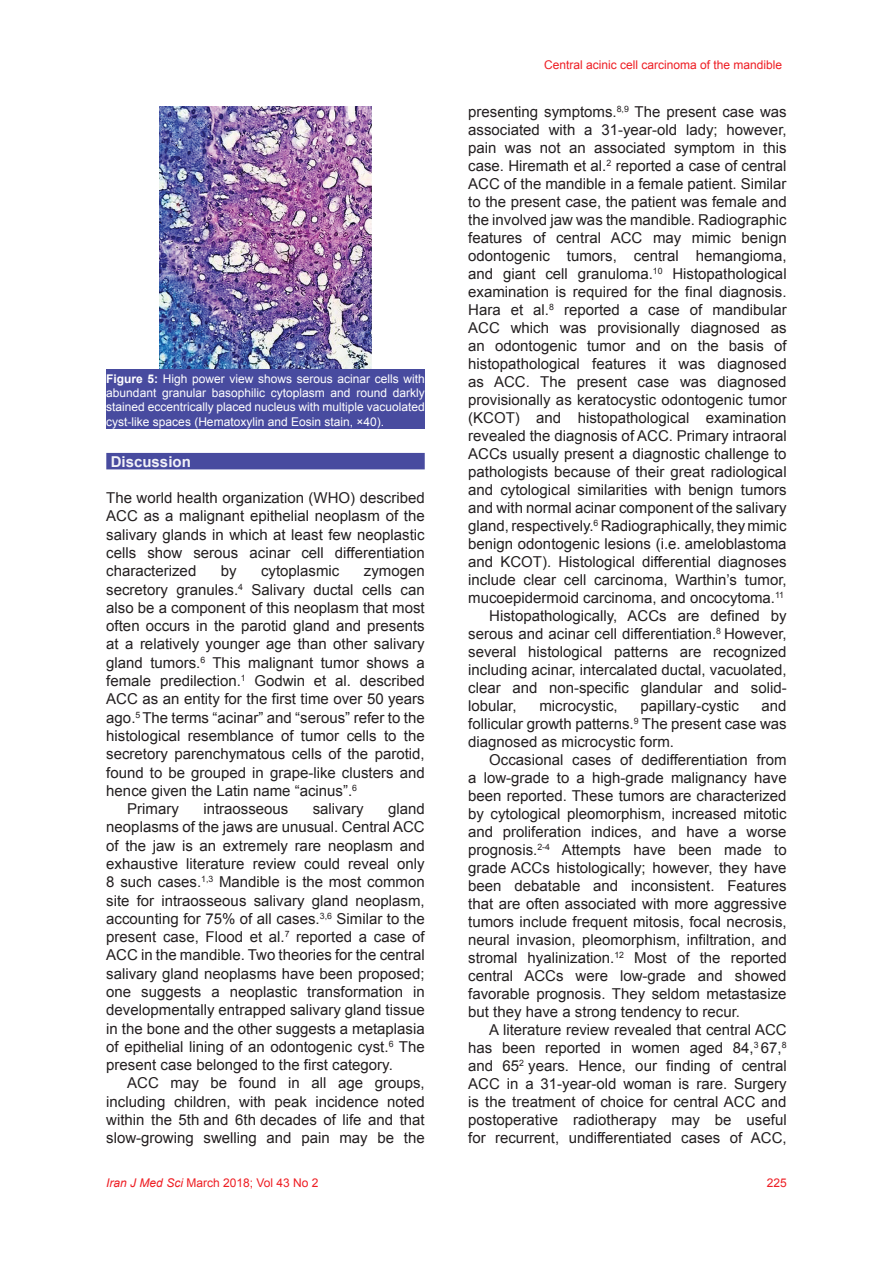
<style>
.page{position:relative;width:893px;height:1263px;background:#fff}
.page>*{position:absolute;margin:0;border:0;box-sizing:border-box;transform-origin:0 0}
.t1{font:15px/18px "Arial";color:#231f20;text-align:justify}
.t2{font:700 15px "Arial";color:#f2f2f8}
.t3{font:12px/14.4px "Arial";color:#fff;text-align:justify}
.t4{font:12px "Arial";color:#ee1d23}
.s1{font-weight:700}
.s2{font-style:italic}
</style>
<div class="page">
<div style="left:106px;top:453px;width:319px;height:16px;background:#484b9f"></div>
<img style="left:160px;top:106px;width:211px;height:264px">
<div style="left:106px;top:370px;width:319px;height:59px;background:#484b9f"></div>
<p class="t3" style="left:106px;top:371px;width:320px"><span class="s1">Figure 5:</span> High power view shows serous acinar cells with abundant granular basophilic cytoplasm and round darkly stained eccentrically placed nucleus with multiple vacuolated cyst-like spaces (Hematoxylin and Eosin stain, ×40).</p>
<p class="t2" style="left:111px;top:451px;width:82px">Discussion</p>
<p class="t1" style="left:106px;top:489px;width:320px">The world health organization (WHO) described ACC as a malignant epithelial neoplasm of the salivary glands in which at least few neoplastic cells show serous acinar cell differentiation characterized</p>
<p class="t1" style="left:221px;top:562px;width:17px">by</p>
<p class="t1" style="left:261px;top:562px;width:80px">cytoplasmic</p>
<p class="t1" style="left:364px;top:562px;width:62px">zymogen</p>
<p class="t1" style="left:106px;top:580px;width:320px">secretory granules.<sup>4</sup> Salivary ductal cells can</p>
<p class="t1" style="left:106px;top:598px;width:320px">also be a component of this neoplasm that most</p>
<p class="t1" style="left:106px;top:617px;width:320px">often occurs in the parotid gland and presents</p>
<p class="t1" style="left:106px;top:635px;width:320px">at a relatively younger age than other salivary</p>
<p class="t1" style="left:106px;top:653px;width:320px">gland tumors.<sup>6</sup> This malignant tumor shows a</p>
<p class="t1" style="left:106px;top:672px;width:320px">female predilection.<sup>1</sup> Godwin et al. described</p>
<p class="t1" style="left:106px;top:690px;width:320px">ACC as an entity for the first time over 50 years</p>
<p class="t1" style="left:106px;top:708px;width:320px">ago.<sup>5</sup> The terms “acinar” and “serous” refer to the</p>
<p class="t1" style="left:106px;top:726px;width:320px">histological resemblance of tumor cells to the</p>
<p class="t1" style="left:106px;top:745px;width:320px">secretory parenchymatous cells of the parotid,</p>
<p class="t1" style="left:106px;top:763px;width:320px">found to be grouped in grape-like clusters and</p>
<p class="t1" style="left:106px;top:781px;width:252px">hence given the Latin name “acinus”.<sup>6</sup></p>
<p class="t1" style="left:127px;top:800px;width:53px">Primary</p>
<p class="t1" style="left:203px;top:800px;width:87px">intraosseous</p>
<p class="t1" style="left:313px;top:800px;width:52px">salivary</p>
<p class="t1" style="left:106px;top:800px;width:320px;text-indent:282px">gland neoplasms of the jaws are unusual. Central ACC of the jaw is an extremely rare neoplasm and exhaustive literature review could reveal only 8 such cases.<sup>1,3</sup> Mandible is the most common site for intraosseous salivary gland neoplasm, accounting for 75% of all cases.<sup>3,6</sup> Similar to the present case, Flood et al.<sup>7</sup> reported a case of ACC in the mandible. Two theories for the central salivary gland neoplasms have been proposed; one suggests a neoplastic transformation in developmentally entrapped salivary gland tissue in the bone and the other suggests a metaplasia of epithelial lining of an odontogenic cyst.<sup>6</sup> The present case belonged to the first category.</p>
<p class="t1" style="left:106px;top:1074px;width:320px;text-indent:21px">ACC may be found in all age groups, including children, with peak incidence noted within the 5th and 6th decades of life and that slow-growing swelling and pain may be the</p>
<p class="t4" style="left:544px;top:57px;width:240px">Central acinic cell carcinoma of the mandible</p>
<p class="t1" style="left:468px;top:103px;width:320px">presenting symptoms.<sup>8,9</sup> The present case was</p>
<p class="t1" style="left:468px;top:121px;width:320px">associated with a 31-year-old lady; however,</p>
<p class="t1" style="left:468px;top:139px;width:320px">pain was not an associated symptom in this</p>
<p class="t1" style="left:468px;top:157px;width:320px">case. Hiremath et al.<sup>2</sup> reported a case of central</p>
<p class="t1" style="left:468px;top:175px;width:320px">ACC of the mandible in a female patient. Similar</p>
<p class="t1" style="left:468px;top:193px;width:320px">to the present case, the patient was female and</p>
<p class="t1" style="left:468px;top:211px;width:320px">the involved jaw was the mandible. Radiographic</p>
<p class="t1" style="left:468px;top:229px;width:320px">features of central ACC may mimic benign</p>
<p class="t1" style="left:468px;top:247px;width:320px">odontogenic tumors, central hemangioma,</p>
<p class="t1" style="left:468px;top:265px;width:320px">and giant cell granuloma.<sup>10</sup> Histopathological</p>
<p class="t1" style="left:468px;top:283px;width:320px">examination is required for the final diagnosis.</p>
<p class="t1" style="left:468px;top:301px;width:320px">Hara et al.<sup>8</sup> reported a case of mandibular</p>
<p class="t1" style="left:468px;top:319px;width:320px">ACC which was provisionally diagnosed as</p>
<p class="t1" style="left:468px;top:337px;width:320px">an odontogenic tumor and on the basis of</p>
<p class="t1" style="left:468px;top:355px;width:320px">histopathological features it was diagnosed</p>
<p class="t1" style="left:468px;top:373px;width:320px">as ACC. The present case was diagnosed</p>
<p class="t1" style="left:468px;top:391px;width:320px">provisionally as keratocystic odontogenic tumor</p>
<p class="t1" style="left:468px;top:409px;width:320px">(KCOT) and histopathological examination</p>
<p class="t1" style="left:468px;top:427px;width:320px">revealed the diagnosis of ACC. Primary intraoral</p>
<p class="t1" style="left:468px;top:445px;width:320px">ACCs usually present a diagnostic challenge to</p>
<p class="t1" style="left:468px;top:463px;width:320px">pathologists because of their great radiological</p>
<p class="t1" style="left:468px;top:481px;width:320px">and cytological similarities with benign tumors</p>
<p class="t1" style="left:468px;top:499px;width:320px">and with normal acinar component of the salivary</p>
<p class="t1" style="left:468px;top:517px;width:320px">gland, respectively.<sup>6</sup> Radiographically, they mimic</p>
<p class="t1" style="left:468px;top:535px;width:320px">benign odontogenic lesions (i.e. ameloblastoma</p>
<p class="t1" style="left:468px;top:553px;width:320px">and KCOT). Histological differential diagnoses</p>
<p class="t1" style="left:468px;top:571px;width:320px">include clear cell carcinoma, Warthin’s tumor,</p>
<p class="t1" style="left:468px;top:589px;width:317px">mucoepidermoid carcinoma, and oncocytoma.<sup>11</sup></p>
<p class="t1" style="left:489px;top:607px;width:299px">Histopathologically, ACCs are defined by</p>
<p class="t1" style="left:468px;top:625px;width:320px">serous and acinar cell differentiation.<sup>8</sup> However,</p>
<p class="t1" style="left:468px;top:643px;width:320px">several histological patterns are recognized</p>
<p class="t1" style="left:468px;top:661px;width:320px">including acinar, intercalated ductal, vacuolated,</p>
<p class="t1" style="left:468px;top:679px;width:320px">clear and non-specific glandular and solid-</p>
<p class="t1" style="left:468px;top:697px;width:50px">lobular,</p>
<p class="t1" style="left:539px;top:697px;width:80px">microcystic,</p>
<p class="t1" style="left:640px;top:697px;width:100px">papillary-cystic</p>
<p class="t1" style="left:468px;top:697px;width:320px;text-indent:293px">and follicular growth patterns.<sup>9</sup> The present case was diagnosed as microcystic form.</p>
<p class="t1" style="left:468px;top:751px;width:320px;text-indent:21px">Occasional cases of dedifferentiation from a low-grade to a high-grade malignancy have been reported. These tumors are characterized by cytological pleomorphism, increased mitotic and proliferation indices, and have a worse prognosis.<sup>2-4</sup> Attempts have been made to grade ACCs histologically; however, they have been debatable and inconsistent. Features that are often associated with more aggressive tumors include frequent mitosis, focal necrosis, neural invasion, pleomorphism, infiltration, and stromal hyalinization.<sup>12</sup> Most of the reported central ACCs were low-grade and showed favorable prognosis. They seldom metastasize but they have a strong tendency to recur.</p>
<p class="t1" style="left:468px;top:1021px;width:320px;text-indent:21px">A literature review revealed that central ACC has been reported in women aged 84,<sup>3</sup> 67,<sup>8 </sup>and 65<sup>2</sup> years. Hence, our finding of central ACC in a 31-year-old woman is rare. Surgery is the treatment of choice for central ACC and postoperative radiotherapy may be useful for recurrent, undifferentiated cases of ACC,</p>
<p class="t4" style="left:106px;top:1174px;width:214px"><span class="s2">Iran J Med Sci</span> March 2018; Vol 43 No 2</p>
<p class="t4" style="left:767px;top:1174px;width:22px">225</p>
</div>
